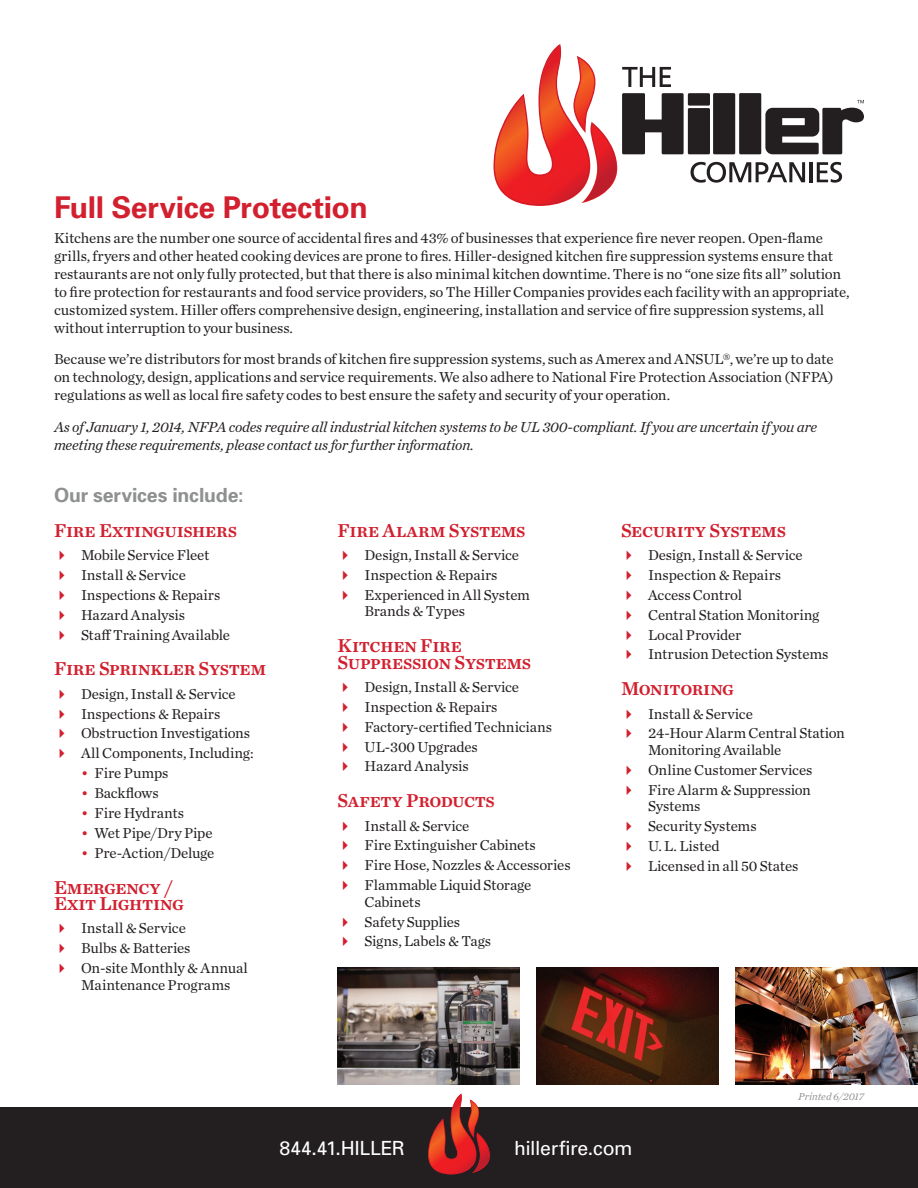
<style>
.page{position:relative;width:918px;height:1188px;background:#fff}
.page>*{position:absolute;margin:0;border:0;box-sizing:border-box;transform-origin:0 0}
.t1{font:700 30px "Univers";letter-spacing:-.015em;color:#d2202f}
.t2{font:19.5px/16.5px "Chronicle Text G1 Semi SC";letter-spacing:-.015em;color:#d2202f}
.t3{font:19.5px "Univers";letter-spacing:-.02em;color:#fff}
.t4{font:700 19.5px "Univers";letter-spacing:-.01em;color:#8f9191}
.t5{font:15px/18px "Chronicle Text G1";letter-spacing:-.01em;color:#231f20}
.t6{font:italic 15px/18px "Chronicle Text G1";letter-spacing:-.015em;color:#231f20}
.t7{font:italic 10.5px "Chronicle Text G1";color:#8f9191}
.s1{color:#d2202f}
</style>
<div class="page">
<div style="left:0;top:1107px;width:918px;height:81px;background:#231f20"></div>
<img style="left:537px;top:968px;width:182px;height:117px">
<img style="left:736px;top:968px;width:182px;height:117px">
<img style="left:338px;top:968px;width:182px;height:117px">
<svg style="left:493px;top:44px;width:371px;height:162px"></svg>
<svg style="left:428px;top:1094px;width:62px;height:80px"></svg>
<h1 class="t1" style="left:54px;top:188px;width:315px">Full Service Protection</h1>
<p class="t5" style="left:54px;top:228px;width:797px">Kitchens are the number one source of accidental fires and 43% of businesses that experience fire never reopen. Open-flame grills, fryers and other heated cooking devices are prone to fires. Hiller-designed kitchen fire suppression systems ensure that restaurants are not only fully protected, but that there is also minimal kitchen downtime. There is no “one size fits all” solution to fire protection for restaurants and food service providers, so The Hiller Companies provides each facility with an appropriate, customized system. Hiller offers comprehensive design, engineering, installation and service of fire suppression systems, all without interruption to your business.</p>
<p class="t5" style="left:54px;top:349px;width:781px;text-align:justify">Because we’re distributors for most brands of kitchen fire suppression systems, such as Amerex and ANSUL®, we’re up to date on technology, design, applications and service requirements. We also adhere to National Fire Protection Association (NFPA) regulations as well as local fire safety codes to best ensure the safety and security of your operation.</p>
<p class="t6" style="left:54px;top:417px;width:765px">As of January 1, 2014, NFPA codes require all industrial kitchen systems to be UL 300-compliant. If you are uncertain if you are meeting these requirements, please contact us for further information.</p>
<h2 class="t4" style="left:54px;top:483px;width:191px">Our services include:</h2>
<h2 class="t2" style="left:621px;top:522px;width:167px">Security Systems</h2>
<p class="t5" style="left:621px;top:545px;width:183px"><span class="s1">✔</span> Design, Install &amp; Service</p>
<p class="t5" style="left:621px;top:565px;width:162px"><span class="s1">✔</span> Inspection &amp; Repairs</p>
<p class="t5" style="left:621px;top:585px;width:123px"><span class="s1">✔</span> Access Control</p>
<p class="t5" style="left:621px;top:605px;width:200px"><span class="s1">✔</span> Central Station Monitoring</p>
<p class="t5" style="left:621px;top:625px;width:122px"><span class="s1">✔</span> Local Provider</p>
<p class="t5" style="left:621px;top:645px;width:209px"><span class="s1">✔</span> Intrusion Detection Systems</p>
<h2 class="t2" style="left:621px;top:680px;width:115px">Monitoring</h2>
<p class="t5" style="left:621px;top:704px;width:133px"><span class="s1">✔</span> Install &amp; Service</p>
<p class="t5" style="left:648px;top:724px;width:199px;line-height:16.5px;text-indent:-27px"><span class="s1">✔</span> 24-Hour Alarm Central Station<br>Monitoring Available</p>
<p class="t5" style="left:621px;top:760px;width:193px"><span class="s1">✔</span> Online Customer Services</p>
<p class="t5" style="left:648px;top:781px;width:165px;line-height:16.5px;text-indent:-27px"><span class="s1">✔</span> Fire Alarm &amp; Suppression<br>Systems</p>
<p class="t5" style="left:621px;top:816px;width:137px"><span class="s1">✔</span> Security Systems</p>
<p class="t5" style="left:621px;top:836px;width:100px"><span class="s1">✔</span> U. L. Listed</p>
<p class="t5" style="left:621px;top:856px;width:179px"><span class="s1">✔</span> Licensed in all 50 States</p>
<h2 class="t2" style="left:338px;top:522px;width:190px">Fire Alarm Systems</h2>
<p class="t5" style="left:338px;top:545px;width:183px"><span class="s1">✔</span> Design, Install &amp; Service</p>
<p class="t5" style="left:338px;top:565px;width:162px"><span class="s1">✔</span> Inspection &amp; Repairs</p>
<p class="t5" style="left:364px;top:586px;width:167px;line-height:16.5px;text-indent:-27px"><span class="s1">✔</span> Experienced in All System<br>Brands &amp; Types</p>
<h2 class="t2" style="left:338px;top:637px;width:195px">Kitchen Fire<br>Suppression Systems</h2>
<p class="t5" style="left:338px;top:677px;width:183px"><span class="s1">✔</span> Design, Install &amp; Service</p>
<p class="t5" style="left:338px;top:697px;width:162px"><span class="s1">✔</span> Inspection &amp; Repairs</p>
<p class="t5" style="left:338px;top:717px;width:216px"><span class="s1">✔</span> Factory-certified Technicians</p>
<p class="t5" style="left:338px;top:737px;width:142px"><span class="s1">✔</span> UL-300 Upgrades</p>
<p class="t5" style="left:338px;top:757px;width:133px"><span class="s1">✔</span> Hazard Analysis</p>
<h2 class="t2" style="left:54px;top:522px;width:184px">Fire Extinguishers</h2>
<p class="t5" style="left:54px;top:545px;width:157px"><span class="s1">✔</span> Mobile Service Fleet</p>
<p class="t5" style="left:54px;top:565px;width:133px"><span class="s1">✔</span> Install &amp; Service</p>
<p class="t5" style="left:54px;top:585px;width:168px"><span class="s1">✔</span> Inspections &amp; Repairs</p>
<p class="t5" style="left:54px;top:605px;width:133px"><span class="s1">✔</span> Hazard Analysis</p>
<p class="t5" style="left:54px;top:625px;width:178px"><span class="s1">✔</span> Staff Training Available</p>
<h2 class="t2" style="left:54px;top:660px;width:214px">Fire Sprinkler System</h2>
<p class="t5" style="left:54px;top:684px;width:183px"><span class="s1">✔</span> Design, Install &amp; Service</p>
<p class="t5" style="left:54px;top:704px;width:168px"><span class="s1">✔</span> Inspections &amp; Repairs</p>
<p class="t5" style="left:54px;top:724px;width:198px"><span class="s1">✔</span> Obstruction Investigations</p>
<p class="t5" style="left:54px;top:744px;width:201px"><span class="s1">✔</span> All Components, Including:</p>
<p class="t5" style="left:81px;top:763px;width:89px"><span class="s1">•</span> Fire Pumps</p>
<p class="t5" style="left:81px;top:783px;width:79px"><span class="s1">•</span> Backflows</p>
<p class="t5" style="left:81px;top:803px;width:105px"><span class="s1">•</span> Fire Hydrants</p>
<p class="t5" style="left:81px;top:823px;width:133px"><span class="s1">•</span> Wet Pipe/Dry Pipe</p>
<p class="t5" style="left:81px;top:843px;width:135px"><span class="s1">•</span> Pre-Action/Deluge</p>
<h2 class="t2" style="left:54px;top:878px;width:131px">Emergency /<br>Exit Lighting</h2>
<p class="t5" style="left:54px;top:918px;width:133px"><span class="s1">✔</span> Install &amp; Service</p>
<p class="t5" style="left:54px;top:938px;width:138px"><span class="s1">✔</span> Bulbs &amp; Batteries</p>
<p class="t5" style="left:81px;top:959px;width:168px;line-height:16.5px;text-indent:-27px"><span class="s1">✔</span> On-site Monthly &amp; Annual<br>Maintenance Programs</p>
<h2 class="t2" style="left:338px;top:792px;width:159px">Safety Products</h2>
<p class="t5" style="left:338px;top:816px;width:133px"><span class="s1">✔</span> Install &amp; Service</p>
<p class="t5" style="left:338px;top:836px;width:200px"><span class="s1">✔</span> Fire Extinguisher Cabinets</p>
<p class="t5" style="left:338px;top:855px;width:235px"><span class="s1">✔</span> Fire Hose, Nozzles &amp; Accessories</p>
<p class="t5" style="left:364px;top:876px;width:168px;line-height:16.5px;text-indent:-27px"><span class="s1">✔</span> Flammable Liquid Storage<br>Cabinets</p>
<p class="t5" style="left:338px;top:912px;width:124px"><span class="s1">✔</span> Safety Supplies</p>
<p class="t5" style="left:338px;top:932px;width:155px"><span class="s1">✔</span> Signs, Labels &amp; Tags</p>
<h2 class="t3" style="left:279px;top:1136px;width:127px">844.41.HILLER</h2>
<h2 class="t3" style="left:514px;top:1136px;width:120px">hillerfire.com</h2>
<p class="t7" style="left:798px;top:1089px;width:67px">Printed 6/2017</p>
</div>
